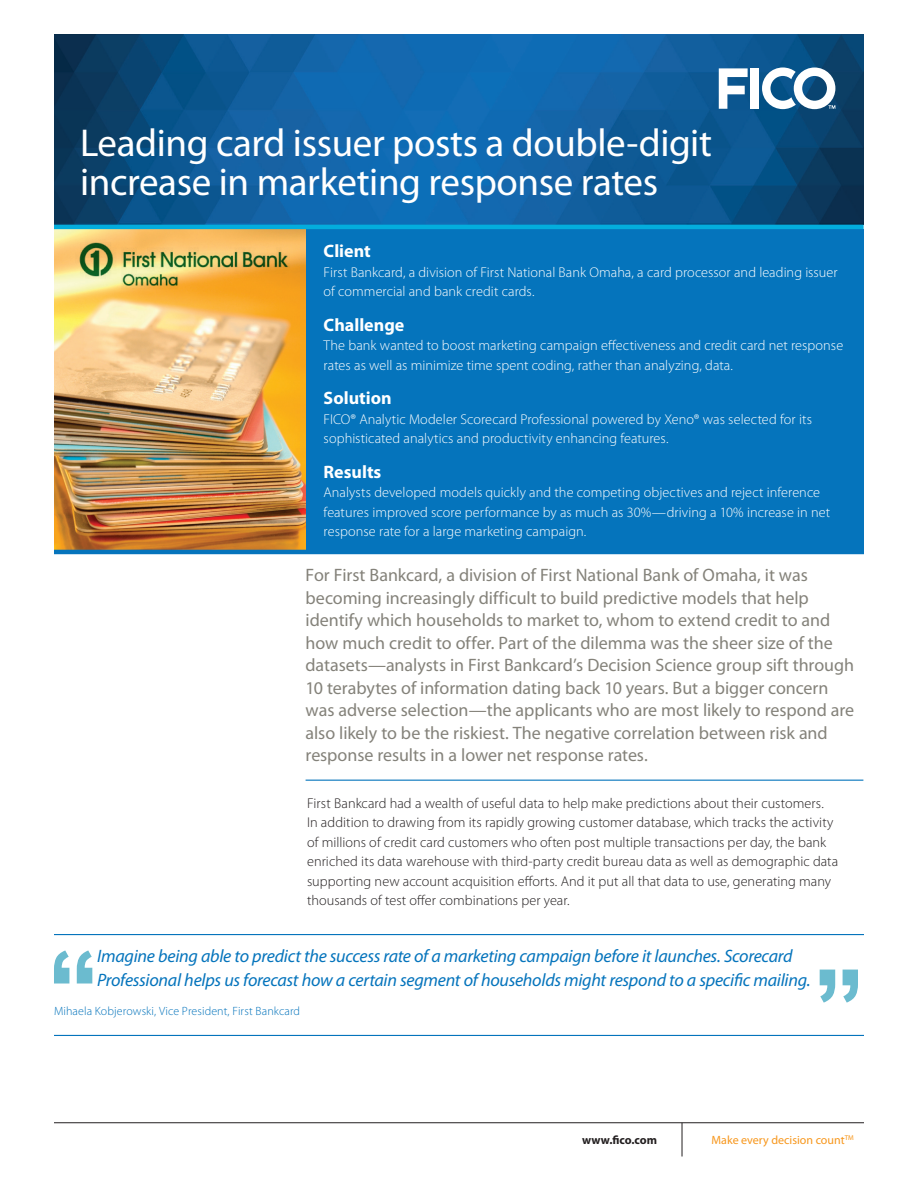
<style>
.page{position:relative;width:918px;height:1188px;background:#fff}
.page>*{position:absolute;margin:0;border:0;box-sizing:border-box;transform-origin:0 0}
.t1{font:700 108px "Akkurat";color:#6bbbcf}
.t2{font:39px/39px "Myriad Pro";letter-spacing:-.01em;color:#fff}
.t3{font:18px/22.5px "Myriad Pro";letter-spacing:-.005em;color:#84827a}
.t4{font:italic 18px/24px "Myriad Pro";letter-spacing:-.015em;color:#0574bc}
.t5{font:700 18px "Myriad Pro";color:#fff}
.t6{font:300 14.25px/19.5px "Myriad Pro";color:#fff}
.t7{font:300 14.25px/19.5px "Myriad Pro";letter-spacing:.005em;color:#231f20}
.t8{font:300 12px "Myriad Pro";letter-spacing:.01em;color:#0574bc}
.t9{font:12px "Myriad Pro";color:#f7971d}
.t10{font:700 12px "Myriad Pro";color:#231f20}
</style>
<div class="page">
<hr style="left:306px;top:780px;width:557px;height:1px;background:#0574bc">
<hr style="left:54px;top:1122px;width:810px;height:1px;background:#231f20">
<hr style="left:682px;top:1123px;width:1px;height:33px;background:#231f20">
<img style="left:54px;top:35px;width:810px;height:190px">
<svg style="left:719px;top:68px;width:29px;height:41px"></svg>
<div style="left:750px;top:68px;width:9px;height:41px;background:#fff"></div>
<svg style="left:762px;top:67px;width:73px;height:42px"></svg>
<div style="left:54px;top:229px;width:810px;height:324px;background:#0574bc"></div>
<img style="left:54px;top:229px;width:252px;height:321px">
<hr style="left:54px;top:225px;width:810px;height:4px;background:#03addd">
<hr style="left:54px;top:934px;width:810px;height:1px;background:#0574bc">
<hr style="left:54px;top:1035px;width:810px;height:1px;background:#0574bc">
<hr style="left:54px;top:550px;width:810px;height:4px;background:#0574bc">
<img style="left:76px;top:240px;width:213px;height:77px">
<h2 class="t2" style="left:80px;top:124px;width:633px">Leading card issuer posts a double-digit increase in marketing response rates</h2>
<p class="t5" style="left:324px;top:241px;width:49px">Client</p>
<p class="t6" style="left:324px;top:263px;width:516px">First Bankcard, a division of First National Bank Omaha, a card processor and leading issuer of commercial and bank credit cards.</p>
<p class="t5" style="left:324px;top:315px;width:82px">Challenge</p>
<p class="t6" style="left:324px;top:336px;width:521px">The bank wanted to boost marketing campaign effectiveness and credit card net response rates as well as minimize time spent coding, rather than analyzing, data.</p>
<p class="t5" style="left:324px;top:388px;width:70px">Solution</p>
<p class="t6" style="left:324px;top:410px;width:490px">FICO® Analytic Modeler Scorecard Professional powered by Xeno® was selected for its sophisticated analytics and productivity enhancing features.</p>
<p class="t5" style="left:324px;top:462px;width:59px">Results</p>
<p class="t6" style="left:324px;top:483px;width:508px">Analysts developed models quickly and the competing objectives and reject inference features improved score performance by as much as 30%—driving a 10% increase in net response rate for a large marketing campaign.</p>
<p class="t3" style="left:306px;top:564px;width:550px">For First Bankcard, a division of First National Bank of Omaha, it was becoming increasingly difficult to build predictive models that help identify which households to market to, whom to extend credit to and how much credit to offer. Part of the dilemma was the sheer size of the datasets—analysts in First Bankcard’s Decision Science group sift through 10 terabytes of information dating back 10 years. But a bigger concern was adverse selection—the applicants who are most likely to respond are also likely to be the riskiest. The negative correlation between risk and response results in a lower net response rates.</p>
<p class="t7" style="left:307px;top:793px;width:533px">First Bankcard had a wealth of useful data to help make predictions about their customers.<br>In addition to drawing from its rapidly growing customer database, which tracks the activity of millions of credit card customers who often post multiple transactions per day, the bank enriched its data warehouse with third-party credit bureau data as well as demographic data supporting new account acquisition efforts. And it put all that data to use, generating many thousands of test offer combinations per year.</p>
<h1 class="t1" style="left:47px;top:922px;width:54px">“</h1>
<p class="t4" style="left:97px;top:945px;width:715px">Imagine being able to predict the success rate of a marketing campaign before it launches. Scorecard<br>Professional helps us forecast how a certain segment of households might respond to a specific mailing.</p>
<p class="t8" style="left:54px;top:1004px;width:248px">Mihaela Kobjerowski, Vice President, First Bankcard</p>
<h1 class="t1" style="left:814px;top:940px;width:52px">”</h1>
<p class="t10" style="left:582px;top:1133px;width:76px">www.fico.com</p>
<p class="t9" style="left:712px;top:1133px;width:144px">Make every decision count<sup>TM</sup></p>
</div>
